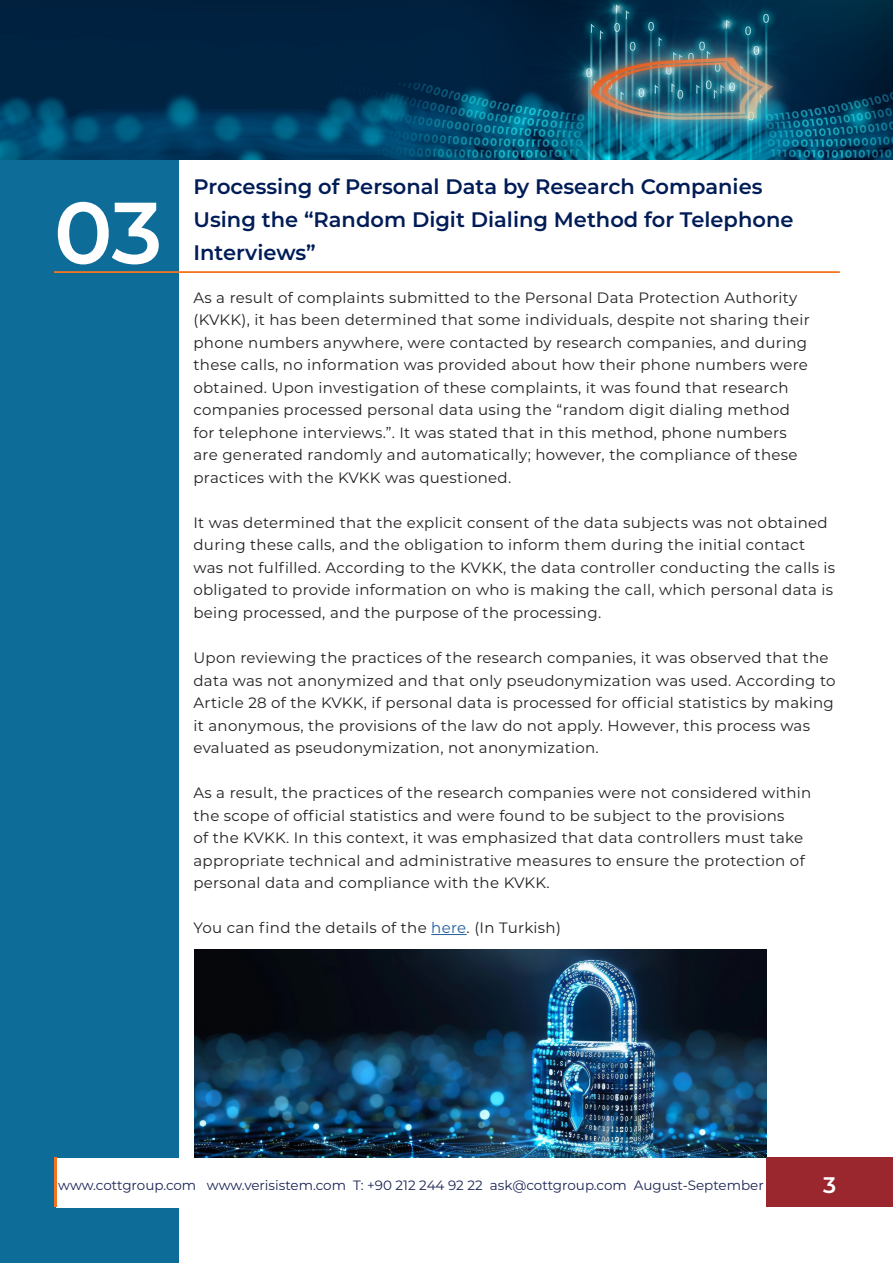
<style>
.page{position:relative;width:893px;height:1263px;background:#fff}
.page>*{position:absolute;margin:0;border:0;box-sizing:border-box;transform-origin:0 0}
.Konu_numaraları{font:600 87px "Montserrat";color:#fff}
.t1{font:600 22.5px "Montserrat";color:#fff}
.Konu_başlıkları{font:600 21px/33px "Montserrat";color:#001c57}
.Konu_Paragraph{font:15px/22.5px "Montserrat";letter-spacing:.02em;color:#231f20}
.alt_footer_bilgi{font:13.5px "Montserrat";color:#1b2454}
.s1{color:#215e9e}
</style>
<div class="page">
<div style="left:0;top:159px;width:179px;height:1104px;background:#0e6c99"></div>
<div style="left:56px;top:1158px;width:710px;height:50px;background:#fff"></div>
<img style="left:0;top:0;width:893px;height:159px">
<div style="left:767px;top:1157px;width:126px;height:50px;background:#99272d"></div>
<hr style="left:54px;top:1157px;width:3px;height:50px;background:#f47521">
<img style="left:194px;top:950px;width:573px;height:207px">
<hr style="left:54px;top:271px;width:786px;height:2px;background:#f47521">
<hr style="left:431px;top:934px;width:36px;height:1px;background:#215e9e">
<p class="Konu_numaraları" style="left:54px;top:171px;width:110px">03</p>
<p class="Konu_başlıkları" style="left:193px;top:169px;width:602px">Processing of Personal Data by Research Companies<br>Using the “Random Digit Dialing Method for Telephone<br>Interviews”</p>
<p class="Konu_Paragraph" style="left:193px;top:286px;width:618px">As a result of complaints submitted to the Personal Data Protection Authority (KVKK), it has been determined that some individuals, despite not sharing their phone numbers anywhere, were contacted by research companies, and during these calls, no information was provided about how their phone numbers were obtained. Upon investigation of these complaints, it was found that research companies processed personal data using the “random digit dialing method for telephone interviews.”. It was stated that in this method, phone numbers are generated randomly and automatically; however, the compliance of these practices with the KVKK was questioned.</p>
<p class="Konu_Paragraph" style="left:193px;top:511px;width:643px">It was determined that the explicit consent of the data subjects was not obtained during these calls, and the obligation to inform them during the initial contact was not fulfilled. According to the KVKK, the data controller conducting the calls is obligated to provide information on who is making the call, which personal data is being processed, and the purpose of the processing.</p>
<p class="Konu_Paragraph" style="left:193px;top:646px;width:644px">Upon reviewing the practices of the research companies, it was observed that the data was not anonymized and that only pseudonymization was used. According to Article 28 of the KVKK, if personal data is processed for official statistics by making it anonymous, the provisions of the law do not apply. However, this process was evaluated as pseudonymization, not anonymization.</p>
<p class="Konu_Paragraph" style="left:193px;top:781px;width:619px">As a result, the practices of the research companies were not considered within the scope of official statistics and were found to be subject to the provisions<br>of the KVKK. In this context, it was emphasized that data controllers must take appropriate technical and administrative measures to ensure the protection of personal data and compliance with the KVKK.</p>
<p class="Konu_Paragraph" style="left:193px;top:916px;width:369px">You can find the details of the <span class="s1">here</span>. (In Turkish)</p>
<p class="alt_footer_bilgi" style="left:58px;top:1176px;width:707px">www.cottgroup.com www.verisistem.com T: +90 212 244 92 22 ask@cottgroup.com August-September</p>
<p class="t1" style="left:823px;top:1169px;width:15px">3</p>
</div>
